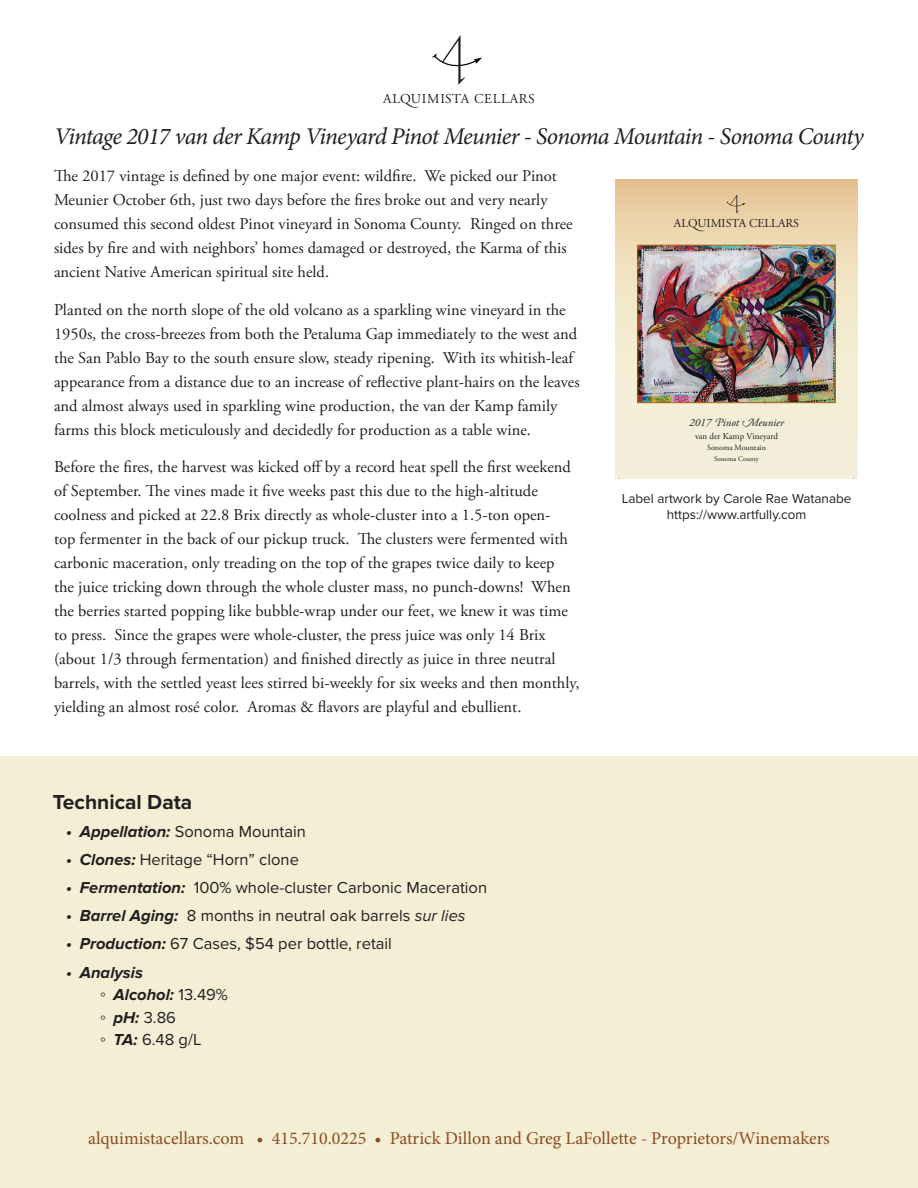
<style>
.page{position:relative;width:918px;height:1188px;background:#fff}
.page>*{position:absolute;margin:0;border:0;box-sizing:border-box;transform-origin:0 0}
.t1{font:italic 24px "Minion Pro";letter-spacing:-.035em;color:#231f20}
.t2{font:700 21px "Proxima Nova";color:#231f20}
.t3{font:18px "Minion Pro";color:#8b4c22}
.t4{font:16.5px/24px "Adobe Garamond Pro";color:#231f20}
.t5{font:16.5px "Proxima Nova";color:#231f20}
.t6{font:italic 700 16.5px/22.5px "Proxima Nova";color:#231f20}
.t7{font:13.65px "Adobe Garamond Pro";letter-spacing:.06em;color:#231f20}
.t8{font:13.5px/16.2px "Proxima Nova";color:#231f20;text-align:center}
.t9{font:12px "Adobe Garamond";color:#231f20}
.t10{font:italic 10.95px "Adobe Garamond Pro";color:#231f20}
.t11{font:9px "Adobe Garamond Pro";color:#231f20}
.t12{font:7.95px "Adobe Garamond Pro";color:#231f20}
.t13{font:7.05px "Adobe Garamond Pro";color:#231f20}
.s1{font-weight:700;font-style:italic}
.s2{font-style:italic}
.s3{font-family:"Arial";font-weight:400;font-style:normal}
.s4{font-weight:400;font-style:normal}
.s5{font-family:"Adobe Garamond Alt"}
</style>
<div class="page">
<div style="left:0;top:756px;width:918px;height:432px;background:#f4eed4"></div>
<svg style="left:432px;top:35px;width:50px;height:50px"></svg>
<svg style="left:616px;top:179px;width:241px;height:299px;background:#efe0c1"></svg>
<img style="left:639px;top:247px;width:195px;height:154px">
<div style="left:637px;top:245px;width:199px;height:158px;border:1px solid #c06a15"></div>
<svg style="left:726px;top:194px;width:20px;height:19px"></svg>
<svg style="left:616px;top:179px;width:4px;height:6px"></svg>
<svg style="left:853px;top:179px;width:5px;height:6px"></svg>
<p class="t7" style="left:383px;top:91px;width:153px">ALQUIMISTA CELLARS</p>
<h1 class="t1" style="left:54px;top:120px;width:811px">Vintage 2017 van der Kamp Vineyard Pinot Meunier - Sonoma Mountain - Sonoma County</h1>
<p class="t4" style="left:54px;top:165px;width:520px">The 2017 vintage is defined by one major event: wildfire. We picked our Pinot Meunier October 6th, just two days before the fires broke out and very nearly consumed this second oldest Pinot vineyard in Sonoma County. Ringed on three sides by fire and with neighbors’ homes damaged or destroyed, the Karma of this ancient Native American spiritual site held.</p>
<p class="t4" style="left:54px;top:298px;width:527px">Planted on the north slope of the old volcano as a sparkling wine vineyard in the 1950s, the cross-breezes from both the Petaluma Gap immediately to the west and the San Pablo Bay to the south ensure slow, steady ripening. With its whitish-leaf appearance from a distance due to an increase of reflective plant-hairs on the leaves and almost always used in sparkling wine production, the van der Kamp family farms this block meticulously and decidedly for production as a table wine.</p>
<p class="t4" style="left:54px;top:456px;width:527px">Before the fires, the harvest was kicked off by a record heat spell the first weekend of September. The vines made it five weeks past this due to the high-altitude coolness and picked at 22.8 Brix directly as whole-cluster into a 1.5-ton open-<br>top fermenter in the back of our pickup truck. The clusters were fermented with carbonic maceration, only treading on the top of the grapes twice daily to keep<br>the juice tricking down through the whole cluster mass, no punch-downs! When the berries started popping like bubble-wrap under our feet, we knew it was time to press. Since the grapes were whole-cluster, the press juice was only 14 Brix (about 1/3 through fermentation) and finished directly as juice in three neutral barrels, with the settled yeast lees stirred bi-weekly for six weeks and then monthly, yielding an almost rosé color. Aromas &amp; flavors are playful and ebullient.</p>
<p class="t2" style="left:53px;top:789px;width:141px">Technical Data</p>
<p class="t5" style="left:66px;top:821px;width:241px"><span class="s1">• Appellation:</span> Sonoma Mountain</p>
<p class="t5" style="left:66px;top:850px;width:234px"><span class="s1">• Clones:</span> Heritage “Horn” clone</p>
<p class="t5" style="left:66px;top:878px;width:422px"><span class="s1">• Fermentation:</span> 100% whole-cluster Carbonic Maceration</p>
<p class="t5" style="left:66px;top:906px;width:401px"><span class="s1">• Barrel Aging:</span> 8 months in neutral oak barrels <span class="s2">sur lies</span></p>
<p class="t5" style="left:66px;top:934px;width:327px"><span class="s1">• Production:</span> 67 Cases, $54 per bottle, retail</p>
<p class="t6" style="left:100px;top:961px;width:129px;text-indent:-34px">• Analysis<br><span class="s3">◦</span> Alcohol: <span class="s4">13.49% </span><span class="s3">◦</span> pH: <span class="s4">3.86<br></span><span class="s3">◦</span> TA: <span class="s4">6.48 g/L</span></p>
<p class="t9" style="left:674px;top:217px;width:127px">AL<span class="s5">Q</span>UIMISTA CELLARS</p>
<p class="t10" style="left:689px;top:416px;width:96px">2017 Pinot Meunier</p>
<p class="t11" style="left:695px;top:431px;width:85px">van der Kamp Vineyard</p>
<p class="t12" style="left:707px;top:443px;width:60px">Sonoma Mountain</p>
<p class="t13" style="left:714px;top:454px;width:46px">Sonoma County</p>
<p class="t8" style="left:622px;top:491px;width:231px">Label artwork by Carole Rae Watanabe https://www.artfully.com</p>
<p class="t3" style="left:88px;top:1126px;width:743px">alquimistacellars.com • 415.710.0225 • Patrick Dillon and Greg LaFollette - Proprietors/Winemakers</p>
</div>
